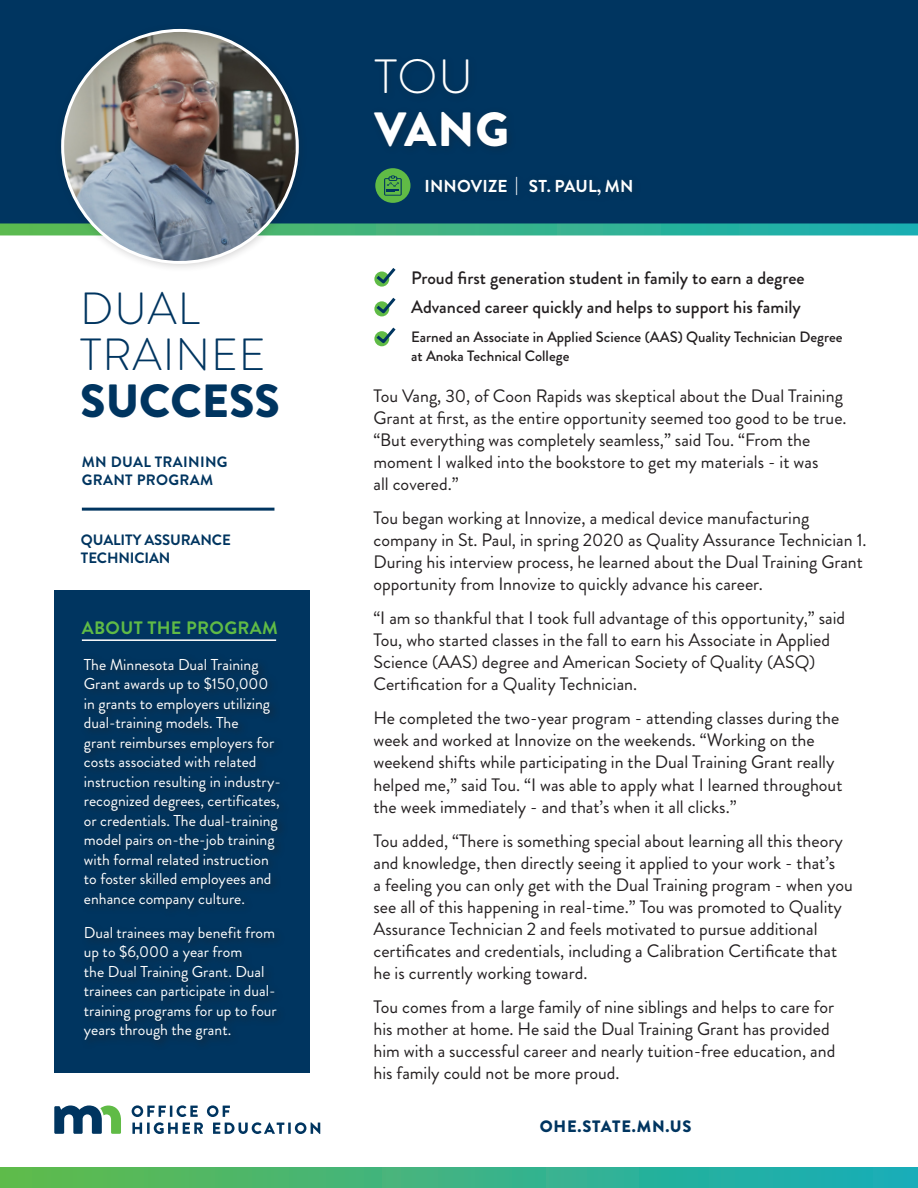
<style>
.page{position:relative;width:918px;height:1188px;background:#fff}
.page>*{position:absolute;margin:0;border:0;box-sizing:border-box;transform-origin:0 0}
.t1{font:900 48px/52.5px "Brandon Grotesque";color:#fff}
.t2{font:900 46.5px "Brandon Grotesque";color:#003560}
.t3{font:300 45px/46.5px "Brandon Grotesque";letter-spacing:.02em;color:#003560}
.t4{font:18px/22px "Brandon Grotesque";color:#231f20}
.t5{font:500 18px "Brandon Grotesque";color:#231f20}
.t6{font:700 18px "Brandon Grotesque";letter-spacing:.02em;color:#60bb46}
.t7{font:700 17.25px "Brandon Grotesque";letter-spacing:.01em;color:#fff}
.t8{font:900 16.5px "Brandon Grotesque";letter-spacing:.05em;color:#003560}
.t9{font:15.75px/19.5px "Brandon Grotesque";color:#fff}
.t10{font:500 15px/19.5px "Brandon Grotesque";color:#231f20}
.t11{font:700 15px/18px "Brandon Grotesque";letter-spacing:.02em;color:#003560}
.t12{font:700 15px/18px "Brandon Grotesque";color:#003560}
.s1{font-weight:300}
</style>
<div class="page">
<div style="left:0;top:0;width:918px;height:235px;background:#003560"></div>
<div style="left:54px;top:590px;width:256px;height:482px;background:#003560"></div>
<svg style="left:54px;top:1105px;width:67px;height:29px"></svg>
<svg style="left:132px;top:1105px;width:188px;height:29px"></svg>
<div style="left:0;top:1168px;width:918px;height:20px;background:linear-gradient(to right,#62ba4b,#15adbb)"></div>
<hr style="left:82px;top:508px;width:192px;height:3px;background:#003560">
<hr style="left:82px;top:639px;width:194px;height:2px;background:#fff">
<div style="left:80px;top:653px;width:210px;height:398px;background:#02335b"></div>
<svg style="left:374px;top:268px;width:22px;height:18px"></svg>
<svg style="left:374px;top:297px;width:22px;height:19px"></svg>
<svg style="left:374px;top:327px;width:22px;height:19px"></svg>
<div style="left:420px;top:172px;width:222px;height:33px;background:#00345e"></div>
<div style="left:375px;top:168px;width:36px;height:35px;background:#60bb46;border-radius:50%"></div>
<div style="left:369px;top:53px;width:148px;height:103px;background:#00345e"></div>
<div style="left:54px;top:22px;width:254px;height:251px;background:#231f20;opacity:.2"></div>
<img style="left:63px;top:30px;width:234px;height:232px">
<svg style="left:384px;top:175px;width:18px;height:21px"></svg>
<h1 class="t3" style="left:80px;top:285px;width:187px">DUAL<br>TRAINEE</h1>
<h1 class="t2" style="left:80px;top:368px;width:201px">SUCCESS</h1>
<h2 class="t11" style="left:82px;top:453px;width:147px">MN DUAL TRAINING<br>GRANT PROGRAM</h2>
<p class="t12" style="left:81px;top:531px;width:151px">QUALITY ASSURANCE<br>TECHNICIAN</p>
<h4 class="t6" style="left:82px;top:615px;width:198px">ABOUT THE PROGRAM</h4>
<p class="t9" style="left:84px;top:655px;width:198px">The Minnesota Dual Training<br>Grant awards up to $150,000 in grants to employers utilizing dual-training models. The<br>grant reimburses employers for costs associated with related instruction resulting in industry&shy;recognized degrees, certificates, or credentials. The dual-training model pairs on-the-job training with formal related instruction to foster skilled employees and enhance company culture.</p>
<p class="t9" style="left:84px;top:923px;width:194px">Dual trainees may benefit from up to $6,000 a year from<br>the Dual Training Grant. Dual trainees can participate in dual&shy;training programs for up to four years through the grant.</p>
<h3 class="t1" style="left:375px;top:51px;width:136px"><span class="s1">TOU<br></span>VANG</h3>
<p class="t7" style="left:424px;top:174px;width:211px">INNOVIZE | ST. PAUL, MN</p>
<p class="t5" style="left:411px;top:265px;width:395px">Proud first generation student in family to earn a degree</p>
<p class="t5" style="left:411px;top:295px;width:391px">Advanced career quickly and helps to support his family</p>
<p class="t10" style="left:411px;top:327px;width:433px">Earned an Associate in Applied Science (AAS) Quality Technician Degree at Anoka Technical College</p>
<p class="t4" style="left:374px;top:385px;width:475px">Tou Vang, 30, of Coon Rapids was skeptical about the Dual Training Grant at first, as the entire opportunity seemed too good to be true. “But everything was completely seamless,” said Tou. “From the moment I walked into the bookstore to get my materials - it was<br>all covered.”</p>
<p class="t4" style="left:374px;top:507px;width:495px">Tou began working at Innovize, a medical device manufacturing company in St. Paul, in spring 2020 as Quality Assurance Technician 1.<br>During his interview process, he learned about the Dual Training Grant opportunity from Innovize to quickly advance his career.</p>
<p class="t4" style="left:374px;top:607px;width:473px">“I am so thankful that I took full advantage of this opportunity,” said Tou, who started classes in the fall to earn his Associate in Applied Science (AAS) degree and American Society of Quality (ASQ)<br>Certification for a Quality Technician.</p>
<p class="t4" style="left:374px;top:707px;width:470px">He completed the two-year program - attending classes during the week and worked at Innovize on the weekends. “Working on the weekend shifts while participating in the Dual Training Grant really helped me,” said Tou. “I was able to apply what I learned throughout the week immediately - and that’s when it all clicks.”</p>
<p class="t4" style="left:374px;top:830px;width:481px">Tou added, “There is something special about learning all this theory and knowledge, then directly seeing it applied to your work - that’s<br>a feeling you can only get with the Dual Training program - when you see all of this happening in real-time.” Tou was promoted to Quality Assurance Technician 2 and feels motivated to pursue additional certificates and credentials, including a Calibration Certificate that he is currently working toward.</p>
<p class="t4" style="left:374px;top:996px;width:463px">Tou comes from a large family of nine siblings and helps to care for his mother at home. He said the Dual Training Grant has provided him with a successful career and nearly tuition-free education, and his family could not be more proud.</p>
<p class="t8" style="left:540px;top:1115px;width:153px">OHE.STATE.MN.US</p>
</div>
